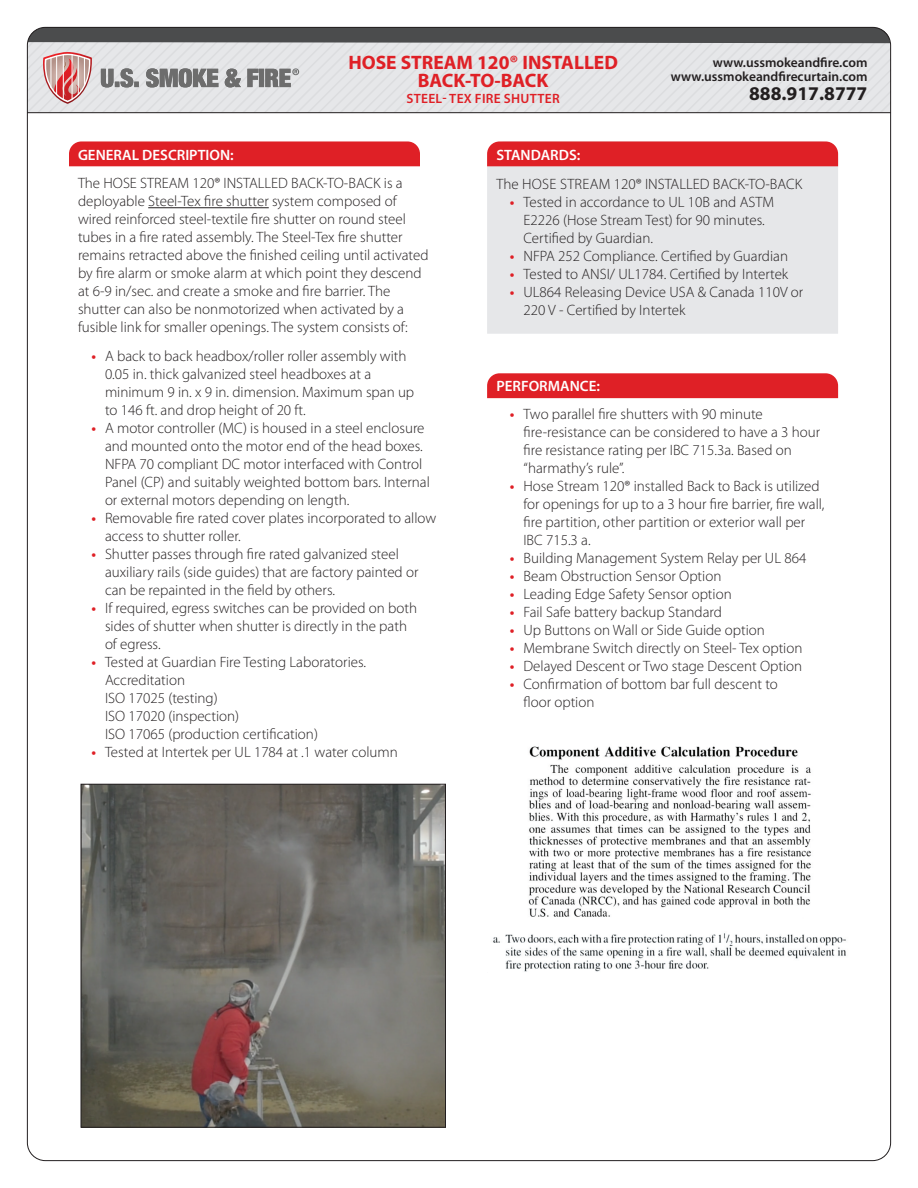
<style>
.page{position:relative;width:918px;height:1188px;background:#fff}
.page>*{position:absolute;margin:0;border:0;box-sizing:border-box;transform-origin:0 0}
.t1{font:700 19.5px/18px "Myriad Pro";color:#df2026;text-align:center}
.t2{font:700 19.5px "Myriad Pro";color:#231f20}
.t3{font:300 15px/18px "Myriad Pro";color:#231f20}
.t4{font:600 15px "Myriad Pro";color:#fff}
.t5{font:600 13.5px/13.5px "Myriad Pro";color:#231f20;text-align:right}
.t6{font:600 13.5px "Myriad Pro";letter-spacing:.02em;color:#df2026}
.s1{font-weight:600;color:#df2026}
</style>
<div class="page">
<div style="left:69px;top:141px;width:351px;height:25px;background:#df2026"></div>
<div style="left:487px;top:166px;width:351px;height:168px;background:#e6e7e9"></div>
<hr style="left:148px;top:207px;width:121px;height:1px;background:#231f20">
<hr style="left:27px;top:112px;width:864px;height:1px;background:#231f20">
<div style="left:487px;top:141px;width:351px;height:25px;background:#df2026"></div>
<div style="left:487px;top:373px;width:351px;height:25px;background:#df2026"></div>
<img style="left:528px;top:746px;width:283px;height:171px">
<img style="left:493px;top:933px;width:353px;height:39px">
<img style="left:83px;top:786px;width:361px;height:340px">
<div style="left:81px;top:784px;width:365px;height:344px;border:1px solid #231f20"></div>
<svg style="left:28px;top:26px;width:862px;height:86px"></svg>
<h1 class="t1" style="left:348px;top:52px;width:271px">HOSE STREAM 120® INSTALLED<br>BACK-TO-BACK</h1>
<p class="t6" style="left:407px;top:90px;width:155px">STEEL- TEX FIRE SHUTTER</p>
<p class="t5" style="left:671px;top:55px;width:198px">www.ussmokeandfire.com www.ussmokeandfirecurtain.com</p>
<h1 class="t2" style="left:749px;top:81px;width:120px">888.917.8777</h1>
<p class="t4" style="left:78px;top:145px;width:157px">GENERAL DESCRIPTION:</p>
<p class="t3" style="left:78px;top:174px;width:352px">The HOSE STREAM 120® INSTALLED BACK-TO-BACK is a deployable Steel-Tex fire shutter system composed of wired reinforced steel-textile fire shutter on round steel tubes in a fire rated assembly. The Steel-Tex fire shutter remains retracted above the finished ceiling until activated by fire alarm or smoke alarm at which point they descend at 6-9 in/sec. and create a smoke and fire barrier. The shutter can also be nonmotorized when activated by a fusible link for smaller openings. The system consists of:</p>
<p class="t3" style="left:105px;top:347px;width:311px;text-indent:-14px"><span class="s1">•</span> A back to back headbox/roller roller assembly with 0.05 in. thick galvanized steel headboxes at a minimum 9 in. x 9 in. dimension. Maximum span up to 146 ft. and drop height of 20 ft.</p>
<p class="t3" style="left:105px;top:419px;width:326px;text-indent:-14px"><span class="s1">•</span> A motor controller (MC) is housed in a steel enclosure and mounted onto the motor end of the head boxes.<br>NFPA 70 compliant DC motor interfaced with Control Panel (CP) and suitably weighted bottom bars. Internal or external motors depending on length.</p>
<p class="t3" style="left:105px;top:509px;width:333px;text-indent:-14px"><span class="s1">•</span> Removable fire rated cover plates incorporated to allow access to shutter roller.</p>
<p class="t3" style="left:105px;top:545px;width:315px;text-indent:-14px"><span class="s1">•</span> Shutter passes through fire rated galvanized steel auxiliary rails (side guides) that are factory painted or can be repainted in the field by others.</p>
<p class="t3" style="left:105px;top:599px;width:314px;text-indent:-14px"><span class="s1">•</span> If required, egress switches can be provided on both sides of shutter when shutter is directly in the path of egress.</p>
<p class="t3" style="left:105px;top:653px;width:263px;text-indent:-14px"><span class="s1">•</span> Tested at Guardian Fire Testing Laboratories.<br>Accreditation<br>ISO 17025 (testing)<br>ISO 17020 (inspection)<br>ISO 17065 (production certification)</p>
<p class="t3" style="left:92px;top:743px;width:308px"><span class="s1">•</span> Tested at Intertek per UL 1784 at .1 water column</p>
<p class="t4" style="left:496px;top:146px;width:85px">STANDARDS:</p>
<p class="t3" style="left:496px;top:175px;width:307px">The HOSE STREAM 120® INSTALLED BACK-TO-BACK</p>
<p class="t3" style="left:523px;top:193px;width:252px;text-indent:-14px"><span class="s1">•</span> Tested in accordance to UL 10B and ASTM<br>E2226 (Hose Stream Test) for 90 minutes.<br>Certified by Guardian.</p>
<p class="t3" style="left:510px;top:247px;width:280px"><span class="s1">•</span> NFPA 252 Compliance. Certified by Guardian</p>
<p class="t3" style="left:510px;top:265px;width:280px"><span class="s1">•</span> Tested to ANSI/ UL1784. Certified by Intertek</p>
<p class="t3" style="left:523px;top:283px;width:281px;text-indent:-14px"><span class="s1">•</span> UL864 Releasing Device USA &amp; Canada 110V or<br>220 V - Certified by Intertek</p>
<p class="t4" style="left:496px;top:376px;width:105px">PERFORMANCE:</p>
<p class="t3" style="left:523px;top:405px;width:298px;text-indent:-14px"><span class="s1">•</span> Two parallel fire shutters with 90 minute fire-resistance can be considered to have a 3 hour fire resistance rating per IBC 715.3a. Based on “harmathy’s rule”.</p>
<p class="t3" style="left:523px;top:477px;width:303px;text-indent:-13px"><span class="s1">•</span> Hose Stream 120® installed Back to Back is utilized for openings for up to a 3 hour fire barrier, fire wall, fire partition, other partition or exterior wall per IBC 715.3 a.</p>
<p class="t3" style="left:510px;top:549px;width:298px"><span class="s1">•</span> Building Management System Relay per UL 864</p>
<p class="t3" style="left:510px;top:567px;width:213px"><span class="s1">•</span> Beam Obstruction Sensor Option</p>
<p class="t3" style="left:510px;top:585px;width:223px"><span class="s1">•</span> Leading Edge Safety Sensor option</p>
<p class="t3" style="left:510px;top:603px;width:214px"><span class="s1">•</span> Fail Safe battery backup Standard</p>
<p class="t3" style="left:510px;top:621px;width:256px"><span class="s1">•</span> Up Buttons on Wall or Side Guide option</p>
<p class="t3" style="left:510px;top:639px;width:294px"><span class="s1">•</span> Membrane Switch directly on Steel- Tex option</p>
<p class="t3" style="left:510px;top:657px;width:294px"><span class="s1">•</span> Delayed Descent or Two stage Descent Option</p>
<p class="t3" style="left:523px;top:675px;width:256px;text-indent:-14px"><span class="s1">•</span> Confirmation of bottom bar full descent to floor option</p>
</div>
